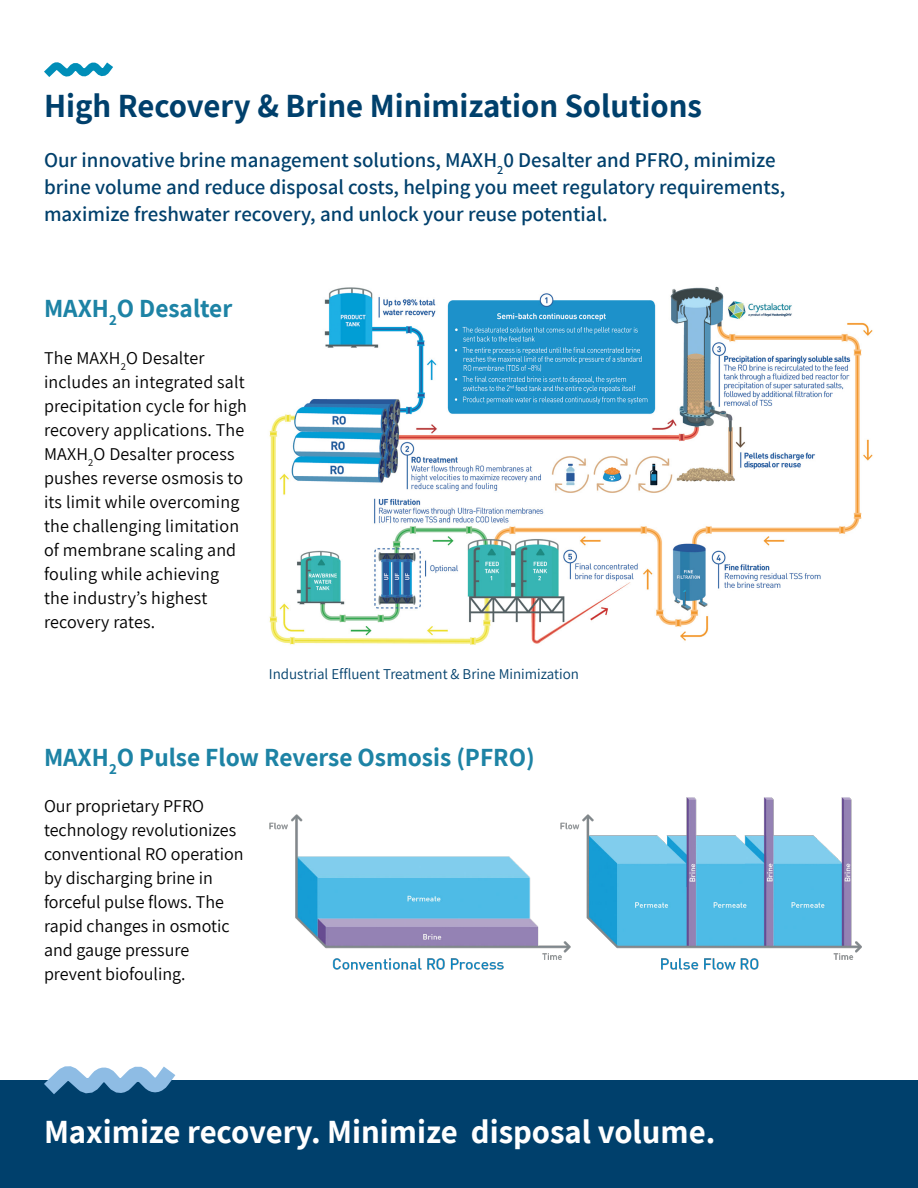
<style>
.page{position:relative;width:918px;height:1188px;background:#fff}
.page>*{position:absolute;margin:0;border:0;box-sizing:border-box;transform-origin:0 0}
.t1{font:700 33px "Assistant";color:#fff}
.t2{font:700 33px "Assistant";color:#00406c}
.t3{font:700 25.5px "Assistant";color:#1d83a5}
.t4{font:600 21px/27px "Assistant";color:#00406c}
.t5{font:18px/24px "Assistant";letter-spacing:.005em;color:#000}
.t6{font:15px "Assistant";color:#00406c}
</style>
<div class="page">
<div style="left:0;top:1080px;width:918px;height:108px;background:#00406c"></div>
<svg style="left:44px;top:62px;width:69px;height:15px"></svg>
<svg style="left:44px;top:1066px;width:132px;height:28px"></svg>
<img style="left:269px;top:286px;width:604px;height:359px">
<img style="left:576px;top:797px;width:286px;height:173px">
<img style="left:269px;top:814px;width:307px;height:156px">
<h1 class="t2" style="left:44px;top:93px;width:659px">High Recovery &amp; Brine Minimization Solutions</h1>
<p class="t4" style="left:44px;top:148px;width:743px">Our innovative brine management solutions, MAXH<sub>2</sub>0 Desalter and PFRO, minimize brine volume and reduce disposal costs, helping you meet regulatory requirements, maximize freshwater recovery, and unlock your reuse potential.</p>
<h2 class="t3" style="left:44px;top:298px;width:190px">MAXH<sub>2</sub>O Desalter</h2>
<p class="t5" style="left:44px;top:346px;width:204px">The MAXH<sub>2</sub>O Desalter includes an integrated salt precipitation cycle for high recovery applications. The<br>MAXH<sub>2</sub>O Desalter process pushes reverse osmosis to its limit while overcoming the challenging limitation of membrane scaling and fouling while achieving the industry’s highest recovery rates.</p>
<p class="t6" style="left:269px;top:664px;width:312px">Industrial Effluent Treatment &amp; Brine Minimization</p>
<h2 class="t3" style="left:44px;top:747px;width:492px">MAXH<sub>2</sub>O Pulse Flow Reverse Osmosis (PFRO)</h2>
<p class="t5" style="left:44px;top:796px;width:201px">Our proprietary PFRO technology revolutionizes conventional RO operation by discharging brine in forceful pulse flows. The rapid changes in osmotic and gauge pressure prevent biofouling.</p>
<h1 class="t1" style="left:44px;top:1119px;width:673px">Maximize recovery. Minimize disposal volume.</h1>
</div>
